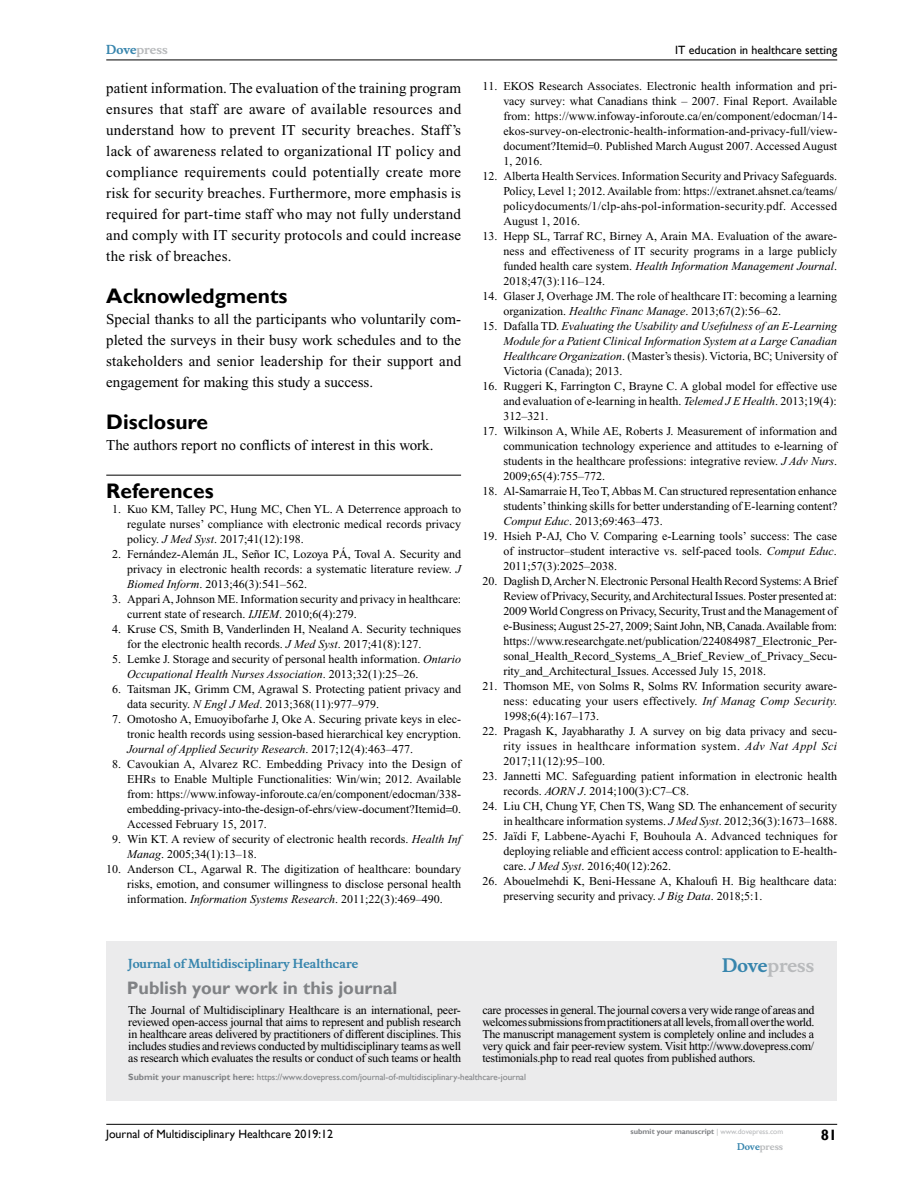
<style>
.page{position:relative;width:918px;height:1188px;background:#fff}
.page>*{position:absolute;margin:0;border:0;box-sizing:border-box;transform-origin:0 0}
.t1{font:700 21px "Gill Sans";color:#000}
.t2{font:700 18px "Gill Sans";color:#808285}
.t3{font:700 18px "Musee";color:#b8babc}
.t4{font:15px/21px "Times New Roman";color:#000;text-align:justify}
.t5{font:700 15px "Gill Sans";color:#000}
.t6{font:12px/15px "Times New Roman";color:#000;text-align:justify}
.t7{font:italic 12px/15px "Times New Roman";color:#000;text-align:justify}
.t8{font:12px "Gill Sans";color:#000}
.t9{font:700 12px "Musee";color:#3785ad}
.t10{font:700 12px "Musee";color:#b8babc}
.t11{font:9px "Gill Sans";color:#808285}
.t12{font:700 9px "Musee";color:#b8babc}
.t13{font:700 7.5px "Gill Sans";color:#808285}
.s1{color:#3785ad}
.s2{font-style:italic}
.s3{font-style:normal}
.s4{font-weight:700}
.s5{font-weight:400;color:#b8babc}
</style>
<div class="page">
<div style="left:106px;top:941px;width:731px;height:159px;background:#ebebec"></div>
<hr style="left:106px;top:1124px;width:731px;height:1px;background:#000">
<hr style="left:106px;top:60px;width:731px;height:1px;background:#000">
<hr style="left:106px;top:475px;width:355px;height:1px;background:#000">
<p class="t10" style="left:106px;top:43px;width:63px"><span class="s1">Dove</span>press</p>
<p class="t4" style="left:106px;top:77px;width:357px">patient information. The evaluation of the training program ensures that staff are aware of available resources and understand how to prevent IT security breaches. Staff’s lack of awareness related to organizational IT policy and compliance requirements could potentially create more risk for security breaches. Furthermore, more emphasis is required for part-time staff who may not fully understand and comply with IT security protocols and could increase the risk of breaches.</p>
<h1 class="t1" style="left:106px;top:283px;width:183px">Acknowledgments</h1>
<p class="t4" style="left:106px;top:308px;width:356px">Special thanks to all the participants who voluntarily com&shy;pleted the surveys in their busy work schedules and to the stakeholders and senior leadership for their support and engagement for making this study a success.</p>
<h1 class="t1" style="left:106px;top:409px;width:103px">Disclosure</h1>
<p class="t4" style="left:106px;top:434px;width:329px">The authors report no conflicts of interest in this work.</p>
<h1 class="t1" style="left:106px;top:478px;width:109px">References</h1>
<p class="t6" style="left:127px;top:502px;width:335px;text-indent:-15px">1. Kuo KM, Talley PC, Hung MC, Chen YL. A Deterrence approach to regulate nurses’ compliance with electronic medical records privacy policy. <span class="s2">J Med Syst</span>. 2017;41(12):198.</p>
<p class="t6" style="left:127px;top:547px;width:335px;text-indent:-15px">2. Fernández-Alemán JL, Señor IC, Lozoya PÁ, Toval A. Security and privacy in electronic health records: a systematic literature review. <span class="s2">J Biomed Inform</span>. 2013;46(3):541–562.</p>
<p class="t6" style="left:127px;top:592px;width:336px;text-indent:-15px">3. Appari A, Johnson ME. Information security and privacy in healthcare: current state of research. <span class="s2">IJIEM</span>. 2010;6(4):279.</p>
<p class="t6" style="left:127px;top:622px;width:335px;text-indent:-15px">4. Kruse CS, Smith B, Vanderlinden H, Nealand A. Security techniques for the electronic health records. <span class="s2">J Med Syst</span>. 2017;41(8):127.</p>
<p class="t6" style="left:127px;top:652px;width:335px;text-indent:-15px">5. Lemke J. Storage and security of personal health information. <span class="s2">Ontario<br>Occupational Health Nurses Association</span>. 2013;32(1):25–26.</p>
<p class="t6" style="left:127px;top:682px;width:335px;text-indent:-15px">6. Taitsman JK, Grimm CM, Agrawal S. Protecting patient privacy and data security. <span class="s2">N Engl J Med</span>. 2013;368(11):977–979.</p>
<p class="t6" style="left:127px;top:712px;width:335px;text-indent:-15px">7. Omotosho A, Emuoyibofarhe J, Oke A. Securing private keys in elec&shy;tronic health records using session-based hierarchical key encryption.<br><span class="s2">Journal of Applied Security Research</span>. 2017;12(4):463–477.</p>
<p class="t6" style="left:127px;top:757px;width:335px;text-indent:-15px">8. Cavoukian A, Alvarez RC. Embedding Privacy into the Design of EHRs to Enable Multiple Functionalities: Win/win; 2012. Available from: https://www.infoway-inforoute.ca/en/component/edocman/338- embedding-privacy-into-the-design-of-ehrs/view-document?Itemid 0.<br>Accessed February 15, 2017.</p>
<p class="t6" style="left:127px;top:832px;width:335px;text-indent:-15px">9. Win KT. A review of security of electronic health records. <span class="s2">Health Inf<br>Manag</span>. 2005;34(1):13–18.</p>
<p class="t6" style="left:127px;top:862px;width:335px;text-indent:-21px">10. Anderson CL, Agarwal R. The digitization of healthcare: boundary risks, emotion, and consumer willingness to disclose personal health information. <span class="s2">Information Systems Research</span>. 2011;22(3):469–490.</p>
<p class="t8" style="left:675px;top:43px;width:163px">IT education in healthcare setting</p>
<p class="t6" style="left:503px;top:79px;width:335px;text-indent:-21px">11. EKOS Research Associates. Electronic health information and pri&shy;vacy survey: what Canadians think – 2007. Final Report. Available from: https://www.infoway-inforoute.ca/en/component/edocman/14- ekos-survey-on-electronic-health-information-and-privacy-full/view&shy;document?Itemid 0. Published March August 2007. Accessed August 1, 2016.</p>
<p class="t6" style="left:503px;top:169px;width:335px;text-indent:-21px">12. Alberta Health Services. Information Security and Privacy Safeguards.<br>Policy, Level 1; 2012. Available from: https://extranet.ahsnet.ca/teams/ policydocuments/1/clp-ahs-pol-information-security.pdf. Accessed August 1, 2016.</p>
<p class="t6" style="left:503px;top:229px;width:335px;text-indent:-21px">13. Hepp SL, Tarraf RC, Birney A, Arain MA. Evaluation of the aware&shy;ness and effectiveness of IT security programs in a large publicly funded health care system. <span class="s2">Health Information Management Journal</span>.<br>2018;47(3):116–124.</p>
<p class="t6" style="left:503px;top:289px;width:335px;text-indent:-21px">14. Glaser J, Overhage JM. The role of healthcare IT: becoming a learning organization. <span class="s2">Healthc Financ Manage</span>. 2013;67(2):56–62.</p>
<p class="t7" style="left:503px;top:319px;width:335px;text-indent:-21px"><span class="s3">15. Dafalla TD.</span> Evaluating the Usability and Usefulness of an E-Learning Module for a Patient Clinical Information System at a Large Canadian Healthcare Organization<span class="s3">. (Master’s thesis). Victoria, BC; University of Victoria (Canada); 2013.</span></p>
<p class="t6" style="left:503px;top:379px;width:335px;text-indent:-21px">16. Ruggeri K, Farrington C, Brayne C. A global model for effective use and evaluation of e-learning in health. <span class="s2">Telemed J E Health</span>. 2013;19(4):<br>312–321.</p>
<p class="t6" style="left:503px;top:424px;width:335px;text-indent:-21px">17. Wilkinson A, While AE, Roberts J. Measurement of information and communication technology experience and attitudes to e-learning of students in the healthcare professions: integrative review. <span class="s2">J Adv Nurs</span>.<br>2009;65(4):755–772.</p>
<p class="t6" style="left:503px;top:484px;width:336px;text-indent:-21px">18. Al-Samarraie H, Teo T, Abbas M. Can structured representation enhance students’ thinking skills for better understanding of E-learning content?<br><span class="s2">Comput Educ</span>. 2013;69:463–473.</p>
<p class="t6" style="left:503px;top:529px;width:335px;text-indent:-21px">19. Hsieh P-AJ, Cho V. Comparing e-Learning tools’ success: The case of instructor–student interactive vs. self-paced tools. <span class="s2">Comput Educ</span>.<br>2011;57(3):2025–2038.</p>
<p class="t6" style="left:503px;top:574px;width:336px;text-indent:-21px">20. Daglish D, Archer N. Electronic Personal Health Record Systems: A Brief Review of Privacy, Security, and Architectural Issues. Poster presented at:<br>2009 World Congress on Privacy, Security, Trust and the Management of e-Business; August 25-27, 2009; Saint John, NB, Canada. Available from: https://www.researchgate.net/publication/224084987_Electronic_Per&shy;sonal_Health_Record_Systems_A_Brief_Review_of_Privacy_Secu&shy;rity_and_Architectural_Issues. Accessed July 15, 2018.</p>
<p class="t6" style="left:503px;top:679px;width:336px;text-indent:-21px">21. Thomson ME, von Solms R, Solms RV. Information security aware&shy;ness: educating your users effectively. <span class="s2">Inf Manag Comp Security.<br></span>1998;6(4):167–173.</p>
<p class="t6" style="left:503px;top:724px;width:335px;text-indent:-21px">22. Pragash K, Jayabharathy J. A survey on big data privacy and secu&shy;rity issues in healthcare information system. <span class="s2">Adv Nat Appl Sci </span>2017;11(12):95–100.</p>
<p class="t6" style="left:503px;top:769px;width:335px;text-indent:-21px">23. Jannetti MC. Safeguarding patient information in electronic health records. <span class="s2">AORN J</span>. 2014;100(3):C7–C8.</p>
<p class="t6" style="left:482px;top:799px;width:357px;text-align:right">24. Liu CH, Chung YF, Chen TS, Wang SD. The enhancement of security in healthcare information systems. <span class="s2">J Med Syst</span>. 2012;36(3):1673–1688.</p>
<p class="t6" style="left:503px;top:829px;width:335px;text-indent:-21px">25. Jaïdi F, Labbene-Ayachi F, Bouhoula A. Advanced techniques for deploying reliable and efficient access control: application to E-health&shy;care. <span class="s2">J Med Syst</span>. 2016;40(12):262.</p>
<p class="t6" style="left:503px;top:874px;width:335px;text-indent:-21px">26. Abouelmehdi K, Beni-Hessane A, Khaloufi H. Big healthcare data: preserving security and privacy. <span class="s2">J Big Data</span>. 2018;5:1.</p>
<p class="t9" style="left:128px;top:956px;width:231px">Journal of Multidisciplinary Healthcare</p>
<h2 class="t2" style="left:127px;top:977px;width:272px">Publish your work in this journal</h2>
<h2 class="t3" style="left:722px;top:955px;width:94px"><span class="s1">Dove</span>press</h2>
<p class="t6" style="left:128px;top:1004px;width:334px;line-height:12px">The Journal of Multidisciplinary Healthcare is an international, peer&shy;reviewed open-access journal that aims to represent and publish research in healthcare areas delivered by practitioners of different disciplines. This includes studies and reviews conducted by multidisciplinary teams as well as research which evaluates the results or conduct of such teams or health</p>
<p class="t6" style="left:482px;top:1004px;width:334px;line-height:12px">care processes in general. The journal covers a very wide range of areas and welcomes submissions from practitioners at all levels, from all over the world.<br>The manuscript management system is completely online and includes a very quick and fair peer-review system. Visit http://www.dovepress.com/ testimonials.php to read real quotes from published authors.</p>
<p class="t11" style="left:128px;top:1072px;width:399px"><span class="s4">Submit your manuscript here:</span> https://www.dovepress.com/journal-of-multidisciplinary-healthcare-journal</p>
<p class="t8" style="left:106px;top:1127px;width:228px">Journal of Multidisciplinary Healthcare 2019:12</p>
<p class="t13" style="left:631px;top:1127px;width:154px">submit your manuscript <span class="s5">| www.dovepress.com</span></p>
<p class="t12" style="left:737px;top:1141px;width:48px"><span class="s1">Dove</span>press</p>
<p class="t5" style="left:821px;top:1126px;width:18px">81</p>
</div>
